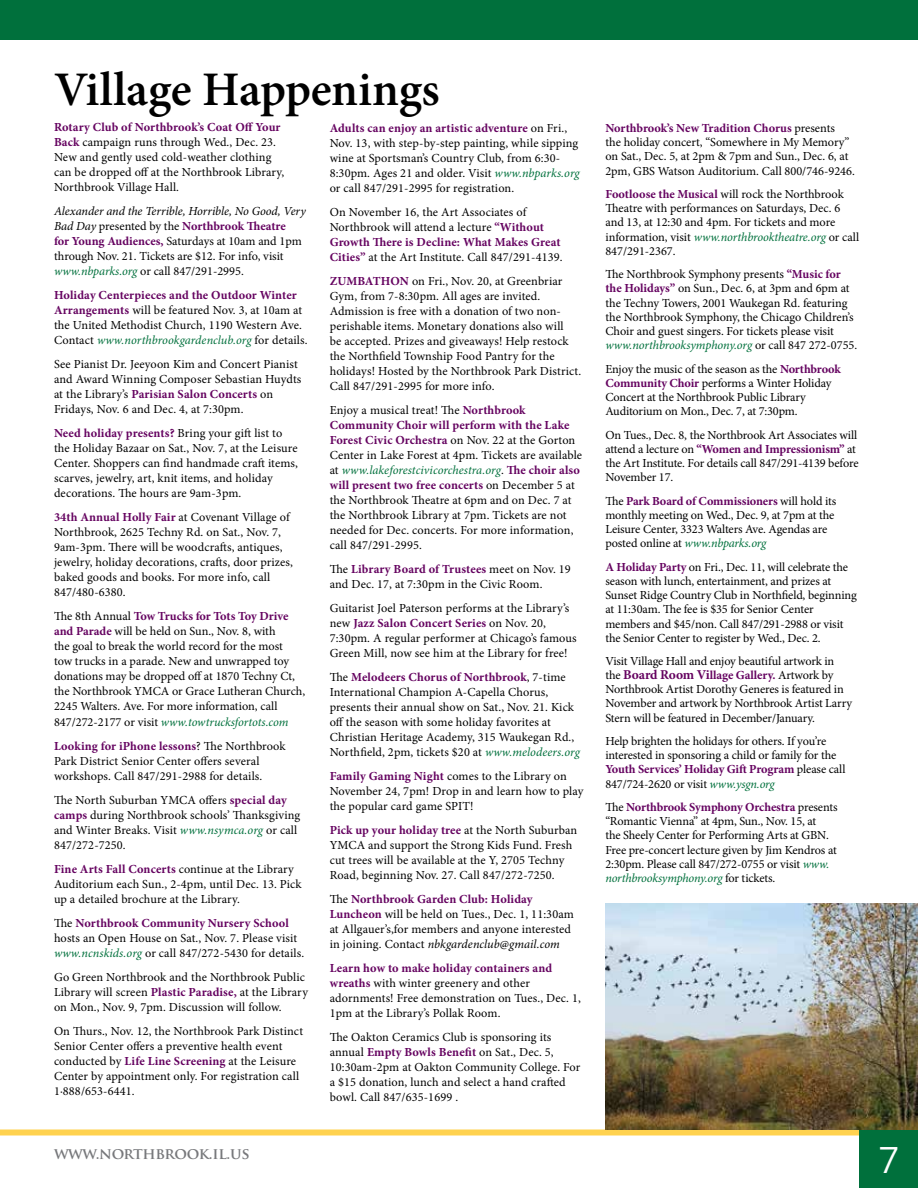
<style>
.page{position:relative;width:918px;height:1188px;background:#fff}
.page>*{position:absolute;margin:0;border:0;box-sizing:border-box;transform-origin:0 0}
.t1{font:600 48.3px "Minion Pro";letter-spacing:-.01em;color:#000}
.t2{font:300 39.9px "The Sans B3";color:#fff}
.t3{font:700 15.3px "Trajan Pro";letter-spacing:-.02em;color:#77787b}
.t4{font:12.3px/15px "Minion Pro";color:#000}
.s1{font-weight:700;color:#650360}
.s2{font-style:italic}
.s3{font-style:italic;color:#00703c}
.s4{font-weight:700;font-size:13.5px;color:#650360}
</style>
<div class="page">
<div style="left:0;top:1130px;width:918px;height:6px;background:#ffd24f"></div>
<div style="left:860px;top:1130px;width:58px;height:58px;background:#00703c"></div>
<div style="left:0;top:0;width:918px;height:40px;background:#00703c"></div>
<img style="left:605px;top:904px;width:313px;height:226px">
<h1 class="t1" style="left:54px;top:56px;width:387px">Village Happenings</h1>
<p class="t4" style="left:54px;top:120px;width:232px"><span class="s1">Rotary Club of Northbrook’s Coat Off Your Back</span> campaign runs through Wed., Dec. 23.<br>New and gently used cold-weather clothing can be dropped off at the Northbrook Library, Northbrook Village Hall.</p>
<p class="t4" style="left:54px;top:204px;width:253px"><span class="s2">Alexander and the Terrible, Horrible, No Good, Very Bad Day</span> presented by the <span class="s1">Northbrook Theatre<br>for Young Audiences,</span> Saturdays at 10am and 1pm through Nov. 21. Tickets are $12. For info, visit <span class="s3">www.nbparks.org</span> or call 847/291-2995.</p>
<p class="t4" style="left:54px;top:288px;width:255px"><span class="s1">Holiday Centerpieces and the Outdoor Winter Arrangements</span> will be featured Nov. 3, at 10am at the United Methodist Church, 1190 Western Ave.<br>Contact <span class="s3">www.northbrookgardenclub.org</span> for details.</p>
<p class="t4" style="left:54px;top:357px;width:249px">See Pianist Dr. Jeeyoon Kim and Concert Pianist and Award Winning Composer Sebastian Huydts at the Library’s <span class="s1">Parisian Salon Concerts</span> on Fridays, Nov. 6 and Dec. 4, at 7:30pm.</p>
<p class="t4" style="left:54px;top:426px;width:245px"><span class="s1">Need holiday presents?</span> Bring your gift list to the Holiday Bazaar on Sat., Nov. 7, at the Leisure Center. Shoppers can find handmade craft items, scarves, jewelry, art, knit items, and holiday decorations. The hours are 9am-3pm.</p>
<p class="t4" style="left:54px;top:510px;width:241px"><span class="s1">34th Annual Holly Fair</span> at Covenant Village of Northbrook, 2625 Techny Rd. on Sat., Nov. 7, 9am-3pm. There will be woodcrafts, antiques, jewelry, holiday decorations, crafts, door prizes, baked goods and books. For more info, call 847/480-6380.</p>
<p class="t4" style="left:54px;top:609px;width:253px">The 8th Annual <span class="s1">Tow Trucks for Tots Toy Drive and Parade</span> will be held on Sun., Nov. 8, with<br>the goal to break the world record for the most<br>tow trucks in a parade. New and unwrapped toy donations may be dropped off at 1870 Techny Ct, the Northbrook YMCA or Grace Lutheran Church, 2245 Walters. Ave. For more information, call 847/272-2177 or visit <span class="s3">www.towtrucksfortots.com</span></p>
<p class="t4" style="left:54px;top:738px;width:233px"><span class="s1">Looking for iPhone lessons</span>? The Northbrook<br>Park District Senior Center offers several workshops. Call 847/291-2988 for details.</p>
<p class="t4" style="left:54px;top:792px;width:248px">The North Suburban YMCA offers <span class="s1">special day camps</span> during Northbrook schools’ Thanksgiving and Winter Breaks. Visit <span class="s3">www.nsymca.org</span> or call 847/272-7250.</p>
<p class="t4" style="left:54px;top:861px;width:249px"><span class="s1">Fine Arts Fall Concerts</span> continue at the Library<br>Auditorium each Sun., 2-4pm, until Dec. 13. Pick up a detailed brochure at the Library.</p>
<p class="t4" style="left:54px;top:915px;width:252px">The <span class="s1">Northbrook Community Nursery School </span>hosts an Open House on Sat., Nov. 7. Please visit <span class="s3">www.ncnskids.org</span> or call 847/272-5430 for details.</p>
<p class="t4" style="left:54px;top:969px;width:255px">Go Green Northbrook and the Northbrook Public<br>Library will screen <span class="s1">Plastic Paradise,</span> at the Library on Mon., Nov. 9, 7pm. Discussion will follow.</p>
<p class="t4" style="left:54px;top:1023px;width:251px">On Thurs., Nov. 12, the Northbrook Park Distinct Senior Center offers a preventive health event conducted by <span class="s1">Life Line Screening</span> at the Leisure Center by appointment only. For registration call 1·888/653-6441.</p>
<p class="t4" style="left:330px;top:120px;width:252px"><span class="s1">Adults can enjoy an artistic adventure</span> on Fri., Nov. 13, with step-by-step painting, while sipping wine at Sportsman’s Country Club, from 6:30- 8:30pm. Ages 21 and older. Visit <span class="s3">www.nbparks.org </span>or call 847/291-2995 for registration.</p>
<p class="t4" style="left:330px;top:204px;width:234px">On November 16, the Art Associates of Northbrook will attend a lecture <span class="s1">“Without Growth There is Decline: What Makes Great Cities”</span> at the Art Institute. Call 847/291-4139.</p>
<p class="t4" style="left:330px;top:273px;width:253px"><span class="s1">ZUMBATHON</span> on Fri., Nov. 20, at Greenbriar Gym, from 7-8:30pm. All ages are invited.<br>Admission is free with a donation of two non&shy;perishable items. Monetary donations also will<br>be accepted. Prizes and giveaways! Help restock the Northfield Township Food Pantry for the holidays! Hosted by the Northbrook Park District.<br>Call 847/291-2995 for more info.</p>
<p class="t4" style="left:330px;top:402px;width:254px">Enjoy a musical treat! The <span class="s1">Northbrook Community Choir will perform with the Lake Forest Civic Orchestra</span> on Nov. 22 at the Gorton Center in Lake Forest at 4pm. Tickets are available at <span class="s3">www.lakeforestcivicorchestra.org</span>. <span class="s1">The choir also will present two free concerts</span> on December 5 at the Northbrook Theatre at 6pm and on Dec. 7 at the Northbrook Library at 7pm. Tickets are not needed for Dec. concerts. For more information, call 847/291-2995.</p>
<p class="t4" style="left:330px;top:561px;width:243px">The <span class="s1">Library Board of Trustees</span> meet on Nov. 19 and Dec. 17, at 7:30pm in the Civic Room.</p>
<p class="t4" style="left:330px;top:600px;width:248px">Guitarist Joel Paterson performs at the Library’s new <span class="s1">Jazz Salon Concert Series</span> on Nov. 20, 7:30pm. A regular performer at Chicago’s famous Green Mill, now see him at the Library for free!</p>
<p class="t4" style="left:330px;top:669px;width:252px">The <span class="s1">Melodeers Chorus of Northbrook</span>, 7-time International Champion A-Capella Chorus, presents their annual show on Sat., Nov. 21. Kick off the season with some holiday favorites at Christian Heritage Academy, 315 Waukegan Rd., Northfield, 2pm, tickets $20 at <span class="s3">www.melodeers.org</span></p>
<p class="t4" style="left:330px;top:768px;width:255px"><span class="s1">Family Gaming Night</span> comes to the Library on<br>November 24, 7pm! Drop in and learn how to play the popular card game SPIT!</p>
<p class="t4" style="left:330px;top:822px;width:249px"><span class="s1">Pick up your holiday tree</span> at the North Suburban YMCA and support the Strong Kids Fund. Fresh cut trees will be available at the Y, 2705 Techny Road, beginning Nov. 27. Call 847/272-7250.</p>
<p class="t4" style="left:330px;top:891px;width:246px">The <span class="s1">Northbrook Garden Club: Holiday Luncheon</span> will be held on Tues., Dec. 1, 11:30am at Allgauer’s,for members and anyone interested in joining. Contact <span class="s2">nbkgardenclub@gmail.com</span></p>
<p class="t4" style="left:330px;top:960px;width:253px"><span class="s1">Learn how to make holiday containers and wreaths</span> with winter greenery and other adornments! Free demonstration on Tues., Dec. 1, 1pm at the Library’s Pollak Room.</p>
<p class="t4" style="left:330px;top:1029px;width:252px">The Oakton Ceramics Club is sponsoring its annual <span class="s1">Empty Bowls Benefit</span> on Sat., Dec. 5, 10:30am-2pm at Oakton Community College. For a $15 donation, lunch and select a hand crafted bowl. Call 847/635-1699 .</p>
<p class="t4" style="left:605px;top:121px;width:251px;line-height:14.2px"><span class="s1">Northbrook’s New Tradition Chorus</span> presents<br>the holiday concert, “Somewhere in My Memory” on Sat., Dec. 5, at 2pm &amp; 7pm and Sun., Dec. 6, at 2pm, GBS Watson Auditorium. Call 800/746-9246.</p>
<p class="t4" style="left:605px;top:187px;width:255px;line-height:14.2px"><span class="s1">Footloose the Musical</span> will rock the Northbrook Theatre with performances on Saturdays, Dec. 6 and 13, at 12:30 and 4pm. For tickets and more information, visit <span class="s3">www.northbrooktheatre.org</span> or call 847/291-2367.</p>
<p class="t4" style="left:605px;top:267px;width:253px;line-height:14.2px">The Northbrook Symphony presents <span class="s1">“Music for the Holidays”</span> on Sun., Dec. 6, at 3pm and 6pm at the Techny Towers, 2001 Waukegan Rd. featuring the Northbrook Symphony, the Chicago Children’s Choir and guest singers. For tickets please visit <span class="s3">www.northbrooksymphony.org</span> or call 847 272-0755.</p>
<p class="t4" style="left:605px;top:362px;width:237px;line-height:14.2px">Enjoy the music of the season as the <span class="s1">Northbrook Community Choir</span> performs a Winter Holiday Concert at the Northbrook Public Library Auditorium on Mon., Dec. 7, at 7:30pm.</p>
<p class="t4" style="left:605px;top:428px;width:255px;line-height:14.2px">On Tues., Dec. 8, the Northbrook Art Associates will attend a lecture on <span class="s1">“Women and Impressionism”</span> at the Art Institute. For details call 847/291-4139 before November 17.</p>
<p class="t4" style="left:605px;top:494px;width:232px;line-height:14.2px">The <span class="s1">Park Board of Commissioners</span> will hold its monthly meeting on Wed., Dec. 9, at 7pm at the Leisure Center, 3323 Walters Ave. Agendas are posted online at <span class="s3">www.nbparks.org</span></p>
<p class="t4" style="left:605px;top:560px;width:253px;line-height:14.2px"><span class="s1">A Holiday Party</span> on Fri., Dec. 11, will celebrate the season with lunch, entertainment, and prizes at Sunset Ridge Country Club in Northfield, beginning at 11:30am. The fee is $35 for Senior Center members and $45/non. Call 847/291-2988 or visit the Senior Center to register by Wed., Dec. 2.</p>
<p class="t4" style="left:605px;top:654px;width:248px;line-height:14.1px">Visit Village Hall and enjoy beautiful artwork in the <span class="s4">Board Room Vi</span><span class="s1">llage Gallery.</span> Artwork by Northbrook Artist Dorothy Generes is featured in November and artwork by Northbrook Artist Larry Stern will be featured in December/January.</p>
<p class="t4" style="left:605px;top:734px;width:242px;line-height:14.2px">Help brighten the holidays for others. If you’re interested in sponsoring a child or family for the <span class="s1">Youth Services’ Holiday Gift Program</span> please call 847/724-2620 or visit <span class="s3">www.ysgn.org</span></p>
<p class="t4" style="left:605px;top:800px;width:234px;line-height:14.2px">The <span class="s1">Northbrook Symphony Orchestra</span> presents “Romantic Vienna” at 4pm, Sun., Nov. 15, at<br>the Sheely Center for Performing Arts at GBN.<br>Free pre-concert lecture given by Jim Kendros at 2:30pm. Please call 847/272-0755 or visit <span class="s3">www. northbrooksymphony.org</span> for tickets.</p>
<p class="t3" style="left:54px;top:1144px;width:197px">WWW.NORTHBROOK.IL.US</p>
<h2 class="t2" style="left:878px;top:1138px;width:23px">7</h2>
</div>
